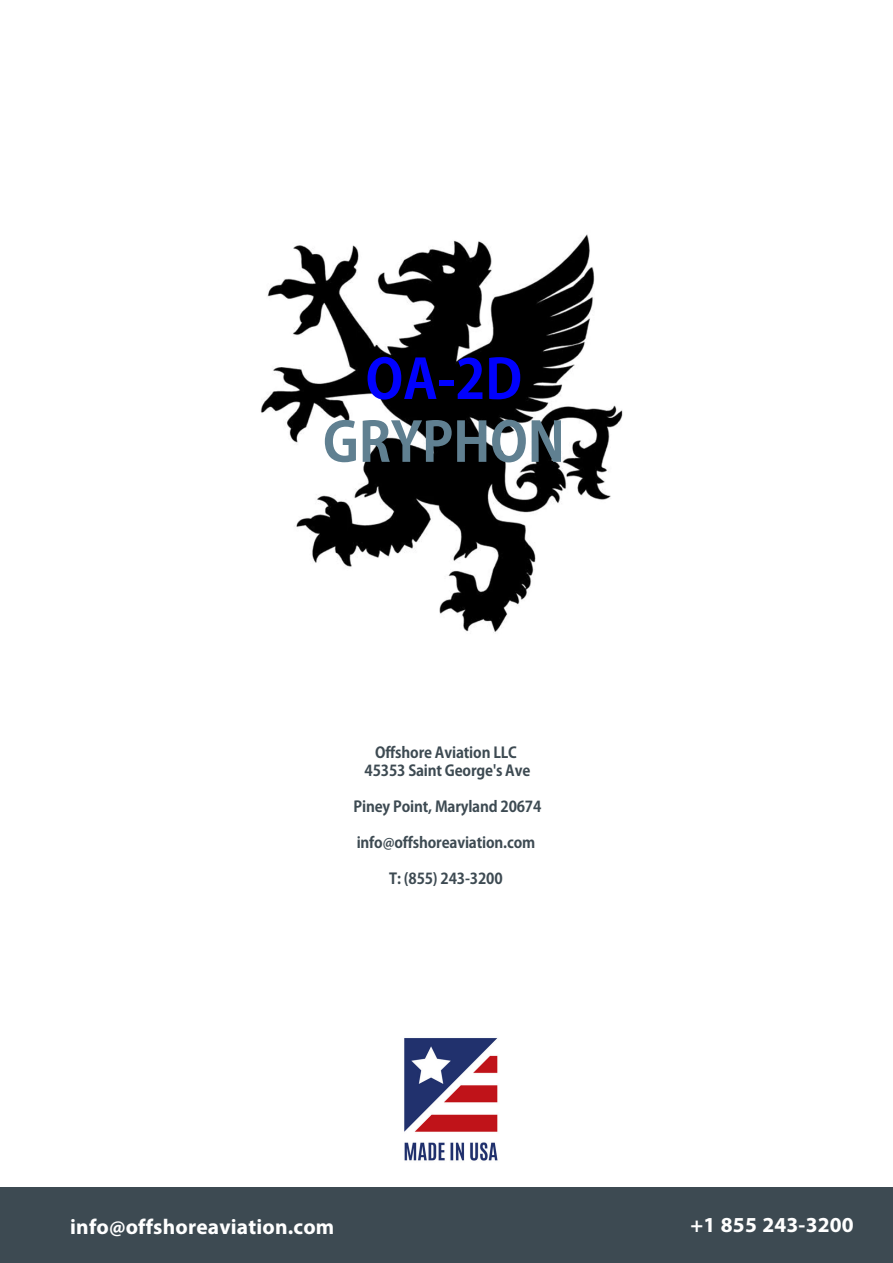
<style>
.page{position:relative;width:893px;height:1263px;background:#fff}
.page>*{position:absolute;margin:0;border:0;box-sizing:border-box;transform-origin:0 0}
.t1{font:700 54px "Adobe Gothic Std";letter-spacing:-.005em;color:#608091}
.t2{font:700 54px "Adobe Gothic Std";color:#0001fe}
.t3{font:700 30px "Myriad Arabic";letter-spacing:.005em;color:#fff}
.t4{font:700 15px/18px "Adobe Gothic Std";letter-spacing:-.01em;color:#3d4a52;text-align:center}
</style>
<div class="page">
<div style="left:0;top:1187px;width:893px;height:76px;background:#3d4a52"></div>
<img style="left:404px;top:1038px;width:94px;height:123px">
<img style="left:260px;top:234px;width:363px;height:399px">
<h1 class="t2" style="left:366px;top:346px;width:158px">OA-2D</h1>
<h1 class="t1" style="left:323px;top:409px;width:244px">GRYPHON</h1>
<p class="t4" style="left:365px;top:744px;width:167px">Offshore Aviation LLC<br>45353 Saint George's Ave</p>
<p class="t4" style="left:354px;top:798px;width:189px">Piney Point, Maryland 20674</p>
<p class="t4" style="left:357px;top:834px;width:180px">info@offshoreaviation.com</p>
<p class="t4" style="left:389px;top:870px;width:115px">T: (855) 243-3200</p>
<h2 class="t3" style="left:70px;top:1206px;width:266px">info@offshoreaviation.com</h2>
<h2 class="t3" style="left:690px;top:1204px;width:165px">+1 855 243-3200</h2>
</div>
